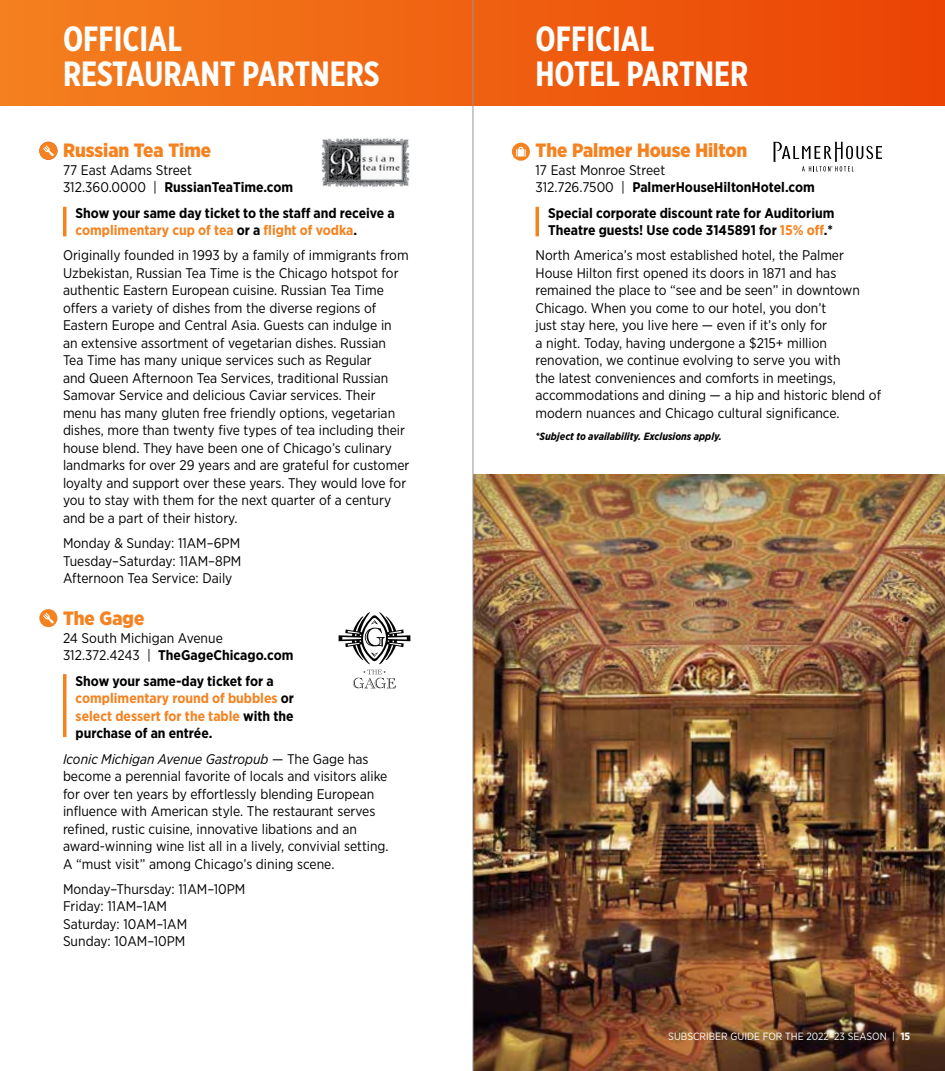
<style>
.page{position:relative;width:945px;height:1071px;background:#fff}
.page>*{position:absolute;margin:0;border:0;box-sizing:border-box;transform-origin:0 0}
.t1{font:700 35px/35px "Gotham X Narrow";color:#fff}
.t2{font:900 19.25px "Gotham Narrow";color:#f58220}
.t3{font:14px/17.5px "Gotham Narrow";color:#000}
.t4{font:700 14px/17.5px "Gotham Narrow";color:#000}
.t5{font:italic 700 10.5px "Gotham Narrow";color:#000}
.t6{font:10.5px "Gotham Narrow";color:#fff}
.s1{font-weight:700}
.s2{color:#f58220}
.s3{font-style:italic}
</style>
<div class="page">
<img style="left:474px;top:474px;width:471px;height:597px">
<div style="left:0;top:0;width:945px;height:105px;background:linear-gradient(to right,#f4801f,#eb4304)"></div>
<div style="left:39px;top:142px;width:18px;height:18px;background:#f58220;border-radius:50%"></div>
<svg style="left:43px;top:146px;width:11px;height:10px"></svg>
<div style="left:39px;top:609px;width:18px;height:18px;background:#f58220;border-radius:50%"></div>
<svg style="left:43px;top:613px;width:11px;height:10px"></svg>
<img style="left:321px;top:138px;width:89px;height:49px">
<hr style="left:63px;top:207px;width:3px;height:29px;background:#f58220">
<hr style="left:63px;top:674px;width:3px;height:63px;background:#f58220">
<div style="left:512px;top:143px;width:18px;height:18px;background:#f58220;border-radius:50%"></div>
<svg style="left:516px;top:147px;width:10px;height:10px"></svg>
<hr style="left:536px;top:207px;width:3px;height:29px;background:#f58220">
<svg style="left:339px;top:612px;width:71px;height:52px"></svg>
<svg style="left:353px;top:670px;width:43px;height:18px"></svg>
<svg style="left:773px;top:142px;width:109px;height:29px"></svg>
<hr style="left:473px;top:0;width:1px;height:1071px;background:#939598">
<h1 class="t1" style="left:63px;top:21px;width:318px">OFFICIAL<br>RESTAURANT PARTNERS</h1>
<h1 class="t1" style="left:536px;top:21px;width:214px">OFFICIAL<br>HOTEL PARTNER</h1>
<h2 class="t2" style="left:63px;top:138px;width:150px">Russian Tea Time</h2>
<p class="t3" style="left:63px;top:161px;width:232px">77 East Adams Street<br>312.360.0000 | <span class="s1">RussianTeaTime.com</span></p>
<p class="t4" style="left:76px;top:204px;width:321px">Show your same day ticket to the staff and receive a <span class="s2">complimentary cup of tea</span> or a <span class="s2">flight of vodka</span>.</p>
<p class="t3" style="left:63px;top:246px;width:348px">Originally founded in 1993 by a family of immigrants from Uzbekistan, Russian Tea Time is the Chicago hotspot for authentic Eastern European cuisine. Russian Tea Time offers a variety of dishes from the diverse regions of Eastern Europe and Central Asia. Guests can indulge in an extensive assortment of vegetarian dishes. Russian Tea Time has many unique services such as Regular<br>and Queen Afternoon Tea Services, traditional Russian Samovar Service and delicious Caviar services. Their menu has many gluten free friendly options, vegetarian dishes, more than twenty five types of tea including their house blend. They have been one of Chicago’s culinary landmarks for over 29 years and are grateful for customer loyalty and support over these years. They would love for you to stay with them for the next quarter of a century and be a part of their history.</p>
<p class="t3" style="left:63px;top:534px;width:180px;text-align:justify">Monday &amp; Sunday: 11AM–6PM Tuesday–Saturday: 11AM–8PM Afternoon Tea Service: Daily</p>
<h2 class="t2" style="left:63px;top:606px;width:83px">The Gage</h2>
<p class="t3" style="left:63px;top:629px;width:232px">24 South Michigan Avenue<br>312.372.4243 | <span class="s1">TheGageChicago.com</span></p>
<p class="t4" style="left:76px;top:672px;width:220px">Show your same-day ticket for a <span class="s2">complimentary round of bubbles</span> or <span class="s2">select dessert for the table</span> with the purchase of an entrée.</p>
<p class="t3" style="left:63px;top:750px;width:327px"><span class="s3">Iconic Michigan Avenue Gastropub</span> — The Gage has become a perennial favorite of locals and visitors alike for over ten years by effortlessly blending European influence with American style. The restaurant serves refined, rustic cuisine, innovative libations and an award-winning wine list all in a lively, convivial setting.<br>A “must visit” among Chicago’s dining scene.</p>
<p class="t3" style="left:63px;top:880px;width:184px">Monday–Thursday: 11AM–10PM<br>Friday: 11AM–1AM<br>Saturday: 10AM–1AM<br>Sunday: 10AM–10PM</p>
<h2 class="t2" style="left:536px;top:138px;width:213px">The Palmer House Hilton</h2>
<p class="t3" style="left:536px;top:161px;width:281px">17 East Monroe Street<br>312.726.7500 | <span class="s1">PalmerHouseHiltonHotel.com</span></p>
<p class="t4" style="left:548px;top:204px;width:288px">Special corporate discount rate for Auditorium<br>Theatre guests! Use code 3145891 for <span class="s2">15% off</span>.*</p>
<p class="t3" style="left:536px;top:246px;width:347px">North America’s most established hotel, the Palmer House Hilton first opened its doors in 1871 and has remained the place to “see and be seen” in downtown Chicago. When you come to our hotel, you don’t<br>just stay here, you live here — even if it’s only for<br>a night. Today, having undergone a $215+ million renovation, we continue evolving to serve you with<br>the latest conveniences and comforts in meetings, accommodations and dining — a hip and historic blend of modern nuances and Chicago cultural significance.</p>
<p class="t5" style="left:536px;top:429px;width:188px">*Subject to availability. Exclusions apply.</p>
<p class="t6" style="left:668px;top:1030px;width:244px">SUBSCRIBER GUIDE FOR THE 2022–23 SEASON | <span class="s1">15</span></p>
</div>
